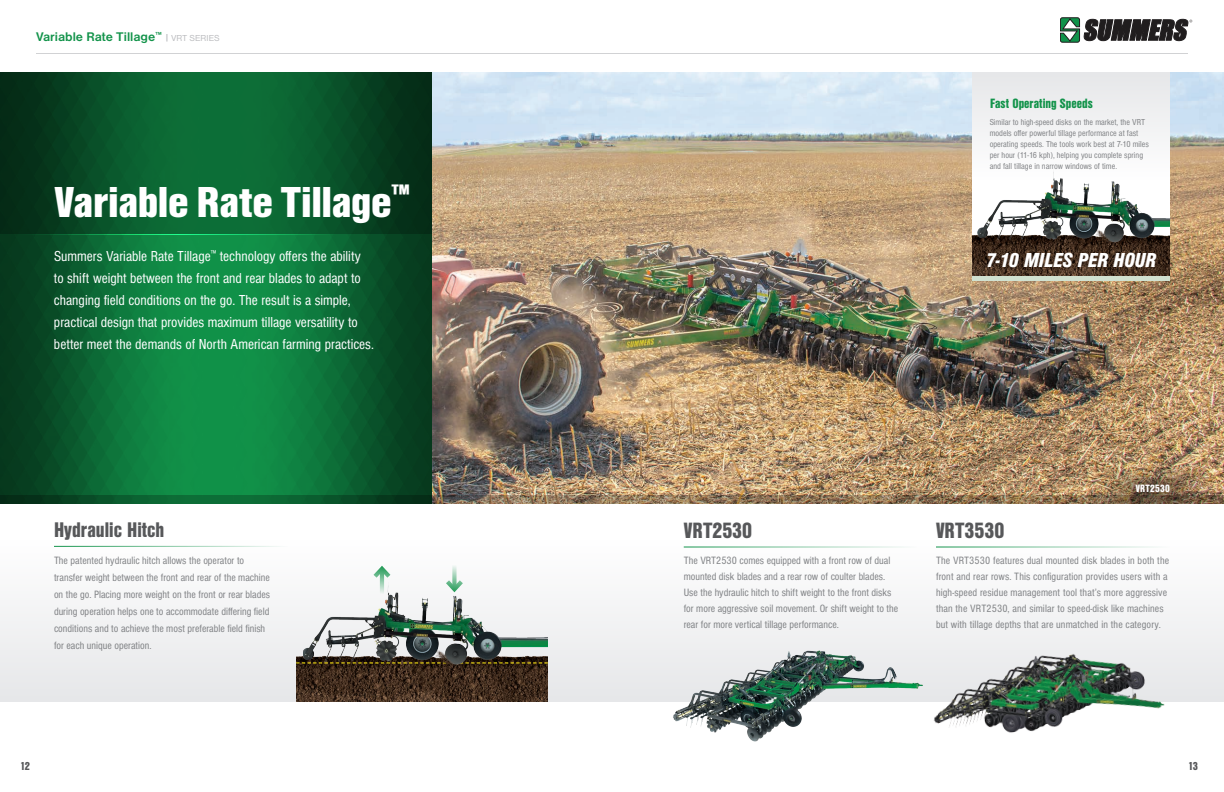
<style>
.page{position:relative;width:1224px;height:792px;background:#fff}
.page>*{position:absolute;margin:0;border:0;box-sizing:border-box;transform-origin:0 0}
.Headline{font:45px "Nimbus San TOT Bla Con";letter-spacing:-.01em;color:#fff}
.t1{font:23px "Nimbus San DOT Bla Con";color:#57585a}
.Feature_2_-_Headline{font:22px "Nimbus San DOT Bla Con";color:#57585a}
.t2{font:21px "Nimbus San DOT Bla Con Ita";color:#fff}
.Intro_Copy{font:15px/22px "Nimbus San DOT Reg Con";color:#fff}
.Options_-_headline{font:14px "Nimbus San DOT Bla Con";color:#12934a}
.t3{font:700 13px "Nimbus San DOT";color:#12934a}
.t4{font:12px "Nimbus San DOT Bla Con";color:#57585a}
.Feature_-_Copy{font:11px/16px "Nimbus San DOT Reg Con";color:#808285}
.t5{font:11px "Nimbus San DOT Bla Con";letter-spacing:.02em;color:#fff}
.Options_-_Copy{font:9px/11px "Nimbus San DOT Reg Con";color:#808285}
.s1{font-weight:400;font-size:9px;color:#a8a9ad}
.s2{font-weight:400;font-size:9px;color:#bcbdc0}
</style>
<div class="page">
<img style="left:432px;top:72px;width:792px;height:423px">
<hr style="left:36px;top:53px;width:1152px;height:1px;background:#d1d2d4">
<svg style="left:1060px;top:18px;width:132px;height:24px"></svg>
<div style="left:0;top:540px;width:1224px;height:162px;background:linear-gradient(to bottom,#fdfefd,#e7e7e9)"></div>
<img style="left:0;top:235px;width:76px;height:260px">
<img style="left:76px;top:234px;width:356px;height:261px">
<hr style="left:0;top:234px;width:354px;height:1px;background:#fff">
<svg style="left:0;top:72px;width:432px;height:162px;background:#095229"></svg>
<img style="left:0;top:495px;width:1224px;height:9px">
<div style="left:972px;top:72px;width:198px;height:108px;background:#e6e7e9"></div>
<div style="left:972px;top:276px;width:198px;height:5px;background:#d1e1d0"></div>
<hr style="left:54px;top:546px;width:234px;height:1px;background:#12934a">
<hr style="left:936px;top:547px;width:234px;height:1px;background:#12934a">
<hr style="left:684px;top:547px;width:234px;height:1px;background:#12934a">
<img style="left:670px;top:624px;width:266px;height:118px">
<img style="left:296px;top:540px;width:252px;height:162px">
<svg style="left:373px;top:565px;width:18px;height:7px"></svg>
<svg style="left:452px;top:557px;width:5px;height:15px"></svg>
<svg style="left:296px;top:662px;width:7px;height:2px"></svg>
<img style="left:303px;top:572px;width:245px;height:98px">
<img style="left:972px;top:120px;width:198px;height:156px">
<img style="left:976px;top:161px;width:194px;height:87px">
<img style="left:1086px;top:454px;width:134px;height:50px">
<div style="left:1127px;top:474px;width:53px;height:28px;background:#231f20;opacity:.75"></div>
<img style="left:928px;top:644px;width:242px;height:98px">
<p class="t3" style="left:36px;top:29px;width:185px">Variable Rate Tillage<sup>™</sup> <span class="s1">|</span> <span class="s2">VRT SERIES</span></p>
<p class="Headline" style="left:54px;top:177px;width:358px">Variable Rate Tillage<sup>™</sup></p>
<p class="Intro_Copy" style="left:54px;top:245px;width:321px">Summers Variable Rate Tillage<sup>™</sup> technology offers the ability to shift weight between the front and rear blades to adapt to changing field conditions on the go. The result is a simple, practical design that provides maximum tillage versatility to better meet the demands of North American farming practices.</p>
<p class="Feature_2_-_Headline" style="left:54px;top:518px;width:112px">Hydraulic Hitch</p>
<p class="Feature_-_Copy" style="left:54px;top:552px;width:218px;line-height:17px">The patented hydraulic hitch allows the operator to transfer weight between the front and rear of the machine on the go. Placing more weight on the front or rear blades during operation helps one to accommodate differing field conditions and to achieve the most preferable field finish for each unique operation.</p>
<p class="t4" style="left:20px;top:759px;width:11px">12</p>
<p class="Options_-_headline" style="left:990px;top:95px;width:104px">Fast Operating Speeds</p>
<p class="Options_-_Copy" style="left:990px;top:117px;width:161px">Similar to high-speed disks on the market, the VRT models offer powerful tillage performance at fast operating speeds. The tools work best at 7-10 miles per hour (11-16 kph), helping you complete spring and fall tillage in narrow windows of time.</p>
<p class="t2" style="left:986px;top:248px;width:172px">7-10 MILES PER HOUR</p>
<p class="t1" style="left:684px;top:517px;width:70px">VRT2530</p>
<p class="Feature_-_Copy" style="left:684px;top:553px;width:216px">The VRT2530 comes equipped with a front row of dual mounted disk blades and a rear row of coulter blades.<br>Use the hydraulic hitch to shift weight to the front disks for more aggressive soil movement. Or shift weight to the rear for more vertical tillage performance.</p>
<p class="t5" style="left:1136px;top:482px;width:36px">VRT2530</p>
<p class="t1" style="left:936px;top:517px;width:70px">VRT3530</p>
<p class="Feature_-_Copy" style="left:936px;top:553px;width:235px">The VRT3530 features dual mounted disk blades in both the front and rear rows. This configuration provides users with a high-speed residue management tool that’s more aggressive than the VRT2530, and similar to speed-disk like machines but with tillage depths that are unmatched in the category.</p>
<p class="t4" style="left:1188px;top:759px;width:11px">13</p>
</div>
